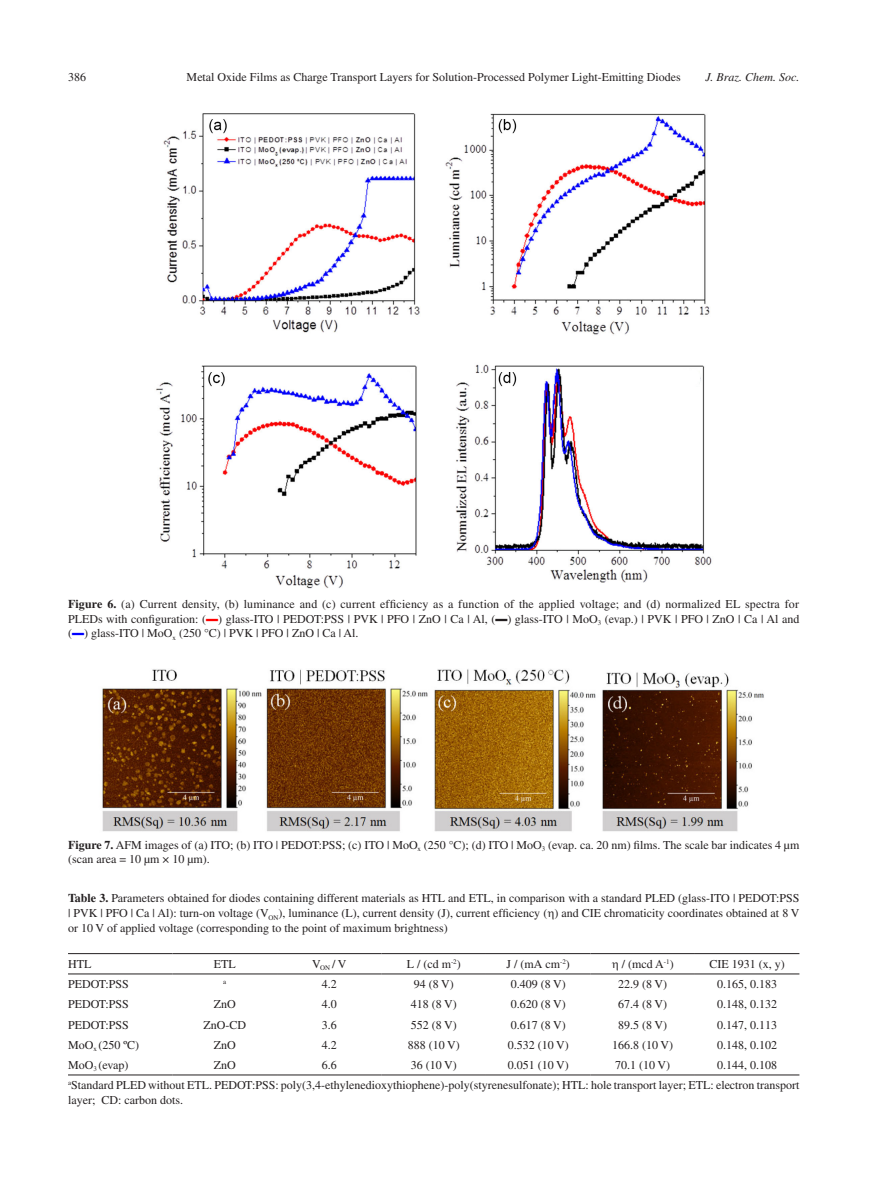
<style>
.page{position:relative;width:893px;height:1191px;background:#fff}
.page>*{position:absolute;margin:0;border:0;box-sizing:border-box;transform-origin:0 0}
.Tabela-corpo{font:12px/15px "Times LT Std";color:#231f20;text-align:justify}
.Figura{font:12px/14.4px "Times LT Std";color:#231f20;text-align:justify}
.t1{font:italic 12px "Times LT Std";color:#231f20}
.Tabela-corpo-2{font:6.9px "Times LT Std";color:#231f20}
.s1{font-weight:700}
.s2{font-family:"Times New Roman";color:#f00}
.s3{font-family:"Times New Roman"}
.s4{font-family:"Times New Roman";color:#00f}
</style>
<div class="page">
<img style="left:156px;top:113px;width:556px;height:476px">
<img style="left:102px;top:669px;width:662px;height:163px">
<hr style="left:68px;top:953px;width:105px;height:1px;background:#231f20">
<hr style="left:173px;top:953px;width:104px;height:1px;background:#231f20">
<hr style="left:277px;top:953px;width:104px;height:1px;background:#231f20">
<hr style="left:381px;top:953px;width:105px;height:1px;background:#231f20">
<hr style="left:486px;top:953px;width:104px;height:1px;background:#231f20">
<hr style="left:590px;top:953px;width:105px;height:1px;background:#231f20">
<hr style="left:695px;top:953px;width:104px;height:1px;background:#231f20">
<hr style="left:68px;top:973px;width:105px;height:1px;background:#231f20">
<hr style="left:173px;top:973px;width:104px;height:1px;background:#231f20">
<hr style="left:277px;top:973px;width:104px;height:1px;background:#231f20">
<hr style="left:381px;top:973px;width:105px;height:1px;background:#231f20">
<hr style="left:486px;top:973px;width:104px;height:1px;background:#231f20">
<hr style="left:590px;top:973px;width:105px;height:1px;background:#231f20">
<hr style="left:695px;top:973px;width:104px;height:1px;background:#231f20">
<hr style="left:68px;top:1074px;width:105px;height:1px;background:#231f20">
<hr style="left:173px;top:1074px;width:104px;height:1px;background:#231f20">
<hr style="left:277px;top:1074px;width:104px;height:1px;background:#231f20">
<hr style="left:381px;top:1074px;width:105px;height:1px;background:#231f20">
<hr style="left:486px;top:1074px;width:104px;height:1px;background:#231f20">
<hr style="left:590px;top:1074px;width:105px;height:1px;background:#231f20">
<hr style="left:695px;top:1074px;width:104px;height:1px;background:#231f20">
<p class="Tabela-corpo" style="left:68px;top:69px;width:19px">386</p>
<p class="Tabela-corpo" style="left:187px;top:69px;width:496px">Metal Oxide Films as Charge Transport Layers for Solution-Processed Polymer Light-Emitting Diodes</p>
<p class="t1" style="left:706px;top:70px;width:95px">J. Braz. Chem. Soc.</p>
<p class="Figura" style="left:68px;top:597px;width:733px"><span class="s1">Figure 6.</span> (a) Current density, (b) luminance and (c) current efficiency as a function of the applied voltage; and (d) normalized EL spectra for PLEDs with configuration: (<span class="s2">▬</span>) glass-ITO | PEDOT:PSS | PVK | PFO | ZnO | Ca | Al, (<span class="s3">▬</span>) glass-ITO | MoO<sub>3</sub> (evap.) | PVK | PFO | ZnO | Ca | Al and (<span class="s4">▬</span>) glass-ITO | MoO<sub>x</sub> (250 °C) | PVK | PFO | ZnO | Ca | Al.</p>
<p class="Figura" style="left:68px;top:837px;width:733px"><span class="s1">Figure 7.</span> AFM images of (a) ITO; (b) ITO | PEDOT:PSS; (c) ITO | MoO<sub>x</sub> (250 °C); (d) ITO | MoO<sub>3</sub> (evap. ca. 20 nm) films. The scale bar indicates 4 µm (scan area = 10 µm × 10 µm).</p>
<p class="Tabela-corpo" style="left:68px;top:890px;width:733px"><span class="s1">Table 3.</span> Parameters obtained for diodes containing different materials as HTL and ETL, in comparison with a standard PLED (glass-ITO | PEDOT:PSS | PVK | PFO | Ca | Al): turn-on voltage (V<sub>ON</sub>), luminance (L), current density (J), current efficiency ( ) and CIE chromaticity coordinates obtained at 8 V or 10 V of applied voltage (corresponding to the point of maximum brightness)</p>
<p class="Tabela-corpo" style="left:68px;top:956px;width:25px">HTL</p>
<p class="Tabela-corpo" style="left:214px;top:956px;width:23px">ETL</p>
<p class="Tabela-corpo" style="left:312px;top:956px;width:36px">V<sub>ON</sub> / V</p>
<p class="Tabela-corpo" style="left:407px;top:956px;width:56px">L / (cd m<sup>-2</sup>)</p>
<p class="Tabela-corpo" style="left:506px;top:956px;width:65px">J / (mA cm<sup>-2</sup>)</p>
<p class="Tabela-corpo" style="left:622px;top:956px;width:53px">/ (mcd A<sup>-1</sup>)</p>
<p class="Tabela-corpo" style="left:709px;top:956px;width:77px">CIE 1931 (x, y)</p>
<p class="Tabela-corpo" style="left:68px;top:976px;width:62px">PEDOT:PSS</p>
<p class="Tabela-corpo-2" style="left:223px;top:978px;width:5px">a</p>
<p class="Tabela-corpo" style="left:322px;top:976px;width:16px">4.2</p>
<p class="Tabela-corpo" style="left:414px;top:976px;width:42px">94 (8 V)</p>
<p class="Tabela-corpo" style="left:511px;top:976px;width:57px">0.409 (8 V)</p>
<p class="Tabela-corpo" style="left:618px;top:976px;width:51px">22.9 (8 V)</p>
<p class="Tabela-corpo" style="left:717px;top:976px;width:61px">0.165, 0.183</p>
<p class="Tabela-corpo" style="left:68px;top:996px;width:62px">PEDOT:PSS</p>
<p class="Tabela-corpo" style="left:214px;top:996px;width:23px">ZnO</p>
<p class="Tabela-corpo" style="left:322px;top:996px;width:16px">4.0</p>
<p class="Tabela-corpo" style="left:411px;top:996px;width:48px">418 (8 V)</p>
<p class="Tabela-corpo" style="left:511px;top:996px;width:57px">0.620 (8 V)</p>
<p class="Tabela-corpo" style="left:618px;top:996px;width:51px">67.4 (8 V)</p>
<p class="Tabela-corpo" style="left:717px;top:996px;width:61px">0.148, 0.132</p>
<p class="Tabela-corpo" style="left:68px;top:1017px;width:62px">PEDOT:PSS</p>
<p class="Tabela-corpo" style="left:203px;top:1017px;width:44px">ZnO-CD</p>
<p class="Tabela-corpo" style="left:322px;top:1017px;width:16px">3.6</p>
<p class="Tabela-corpo" style="left:411px;top:1017px;width:48px">552 (8 V)</p>
<p class="Tabela-corpo" style="left:511px;top:1017px;width:57px">0.617 (8 V)</p>
<p class="Tabela-corpo" style="left:618px;top:1017px;width:51px">89.5 (8 V)</p>
<p class="Tabela-corpo" style="left:717px;top:1017px;width:61px">0.147, 0.113</p>
<p class="Tabela-corpo" style="left:68px;top:1037px;width:73px">MoO<sub>x</sub> (250 ºC)</p>
<p class="Tabela-corpo" style="left:214px;top:1037px;width:23px">ZnO</p>
<p class="Tabela-corpo" style="left:322px;top:1037px;width:16px">4.2</p>
<p class="Tabela-corpo" style="left:408px;top:1037px;width:54px">888 (10 V)</p>
<p class="Tabela-corpo" style="left:508px;top:1037px;width:63px">0.532 (10 V)</p>
<p class="Tabela-corpo" style="left:612px;top:1037px;width:63px">166.8 (10 V)</p>
<p class="Tabela-corpo" style="left:717px;top:1037px;width:61px">0.148, 0.102</p>
<p class="Tabela-corpo" style="left:68px;top:1057px;width:62px">MoO<sub>3</sub> (evap)</p>
<p class="Tabela-corpo" style="left:214px;top:1057px;width:23px">ZnO</p>
<p class="Tabela-corpo" style="left:322px;top:1057px;width:16px">6.6</p>
<p class="Tabela-corpo" style="left:411px;top:1057px;width:48px">36 (10 V)</p>
<p class="Tabela-corpo" style="left:508px;top:1057px;width:63px">0.051 (10 V)</p>
<p class="Tabela-corpo" style="left:615px;top:1057px;width:57px">70.1 (10 V)</p>
<p class="Tabela-corpo" style="left:717px;top:1057px;width:61px">0.144, 0.108</p>
<p class="Tabela-corpo" style="left:68px;top:1077px;width:733px"><sup>a</sup>Standard PLED without ETL. PEDOT:PSS: poly(3,4-ethylenedioxythiophene)-poly(styrenesulfonate); HTL: hole transport layer; ETL: electron transport layer; CD: carbon dots.</p>
</div>
